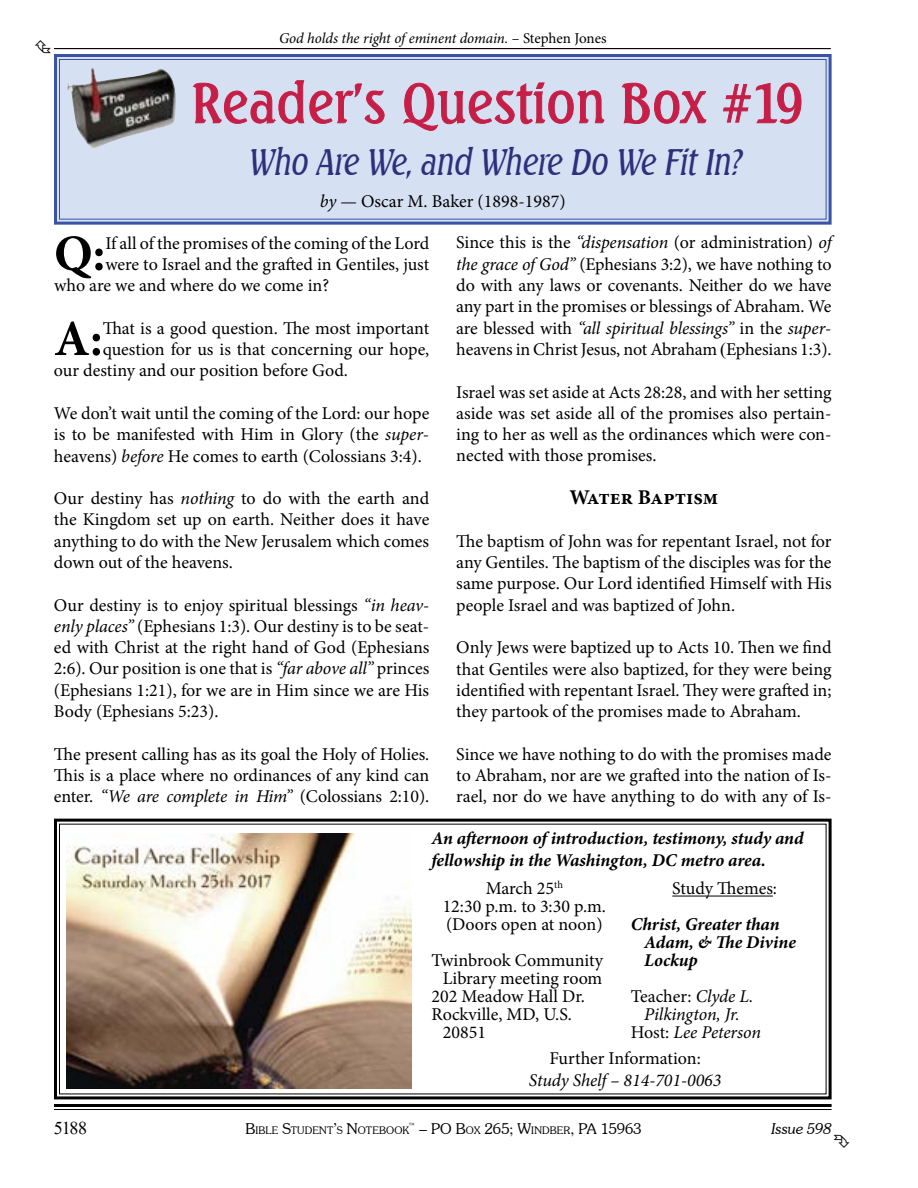
<style>
.page{position:relative;width:918px;height:1188px;background:#fff}
.page>*{position:absolute;margin:0;border:0;box-sizing:border-box;transform-origin:0 0}
.t1{font:54px "Seabird Light SF";letter-spacing:-.01em;color:#c61f47}
.t2{font:700 50.7px "Minion Pro";color:#000}
.t3{font:36px "Seabird Light SF Italic";letter-spacing:-.03em;color:#2d307b;scale:.9 1}
.t4{font:700 21px "Minion Pro";color:#000}
.t5{font:18px/21.3px "Minion Pro";letter-spacing:-.005em;color:#000;text-align:justify}
.t6{font:italic 700 18px/18px "Minion Pro";letter-spacing:-.005em;color:#000}
.t7{font:italic 18px/18px "Minion Pro";color:#000;text-align:center}
.t8{font:18px "Times New Roman";color:#000}
.t9{font:italic 15px "Minion Pro";color:#000}
.t10{font:300 15px "Souvenir IT Cby BT";color:#000}
.t11{font:italic 300 15px "Souvenir IT Cby BT";color:#000}
.t12{font:300 10.5px "Souvenir IT Cby BT";letter-spacing:.015em;color:#000}
.t13{font:300 8.7px "Souvenir IT Cby BT";color:#000}
.s1{font-style:normal}
.s2{font-style:italic}
.s3{font-family:"Times New Roman"}
.s4{font-size:10.5px}
.s5{font-size:15px}
</style>
<div class="page">
<hr style="left:54px;top:1104px;width:778px;height:3px;background:#000">
<hr style="left:54px;top:1109px;width:778px;height:1px;background:#000">
<hr style="left:54px;top:48px;width:777px;height:1px;background:#000">
<svg style="left:54px;top:818px;width:778px;height:282px"></svg>
<img style="left:67px;top:834px;width:344px;height:254px">
<hr style="left:672px;top:896px;width:101px;height:1px;background:#000">
<svg style="left:54px;top:54px;width:778px;height:171px;background:#ced3ea"></svg>
<div style="left:59px;top:59px;width:768px;height:161px;border:1px solid #3a53a4"></div>
<div style="left:66px;top:65px;width:118px;height:105px;background:#d6e0f3"></div>
<img style="left:67px;top:68px;width:109px;height:81px">
<p class="t9" style="left:279px;top:28px;width:329px">God holds the right of eminent domain. <span class="s1">– Stephen Jones</span></p>
<h1 class="t1" style="left:191px;top:73px;width:614px">Reader’s Question Box #19</h1>
<h3 class="t3" style="left:248px;top:143px;width:549px">Who Are We, and Where Do We Fit In?</h3>
<p class="t5" style="left:320px;top:191px;width:247px"><span class="s2">by</span> — Oscar M. Baker (1898-1987)</p>
<h2 class="t2" style="left:54px;top:218px;width:53px">Q:</h2>
<p class="t5" style="left:105px;top:232px;width:325px">If all of the promises of the coming of the Lord</p>
<p class="t5" style="left:105px;top:254px;width:325px">were to Israel and the grafted in Gentiles, just</p>
<p class="t5" style="left:54px;top:275px;width:277px">who are we and where do we come in?</p>
<h2 class="t2" style="left:54px;top:303px;width:50px">A:</h2>
<p class="t5" style="left:103px;top:317px;width:328px">That is a good question. The most important</p>
<p class="t5" style="left:103px;top:339px;width:328px">question for us is that concerning our hope,</p>
<p class="t5" style="left:54px;top:360px;width:295px">our destiny and our position before God.</p>
<p class="t5" style="left:54px;top:403px;width:377px">We don’t wait until the coming of the Lord: our hope is to be manifested with Him in Glory (the <span class="s2">super&shy;</span>heavens) <span class="s2">before</span> He comes to earth (Colossians 3:4).</p>
<p class="t5" style="left:54px;top:488px;width:377px">Our destiny has <span class="s2">nothing</span> to do with the earth and the Kingdom set up on earth. Neither does it have anything to do with the New Jerusalem which comes down out of the heavens.</p>
<p class="t5" style="left:54px;top:594px;width:377px">Our destiny is to enjoy spiritual blessings <span class="s2">“in heav&shy;enly places”</span> (Ephesians 1:3). Our destiny is to be seat&shy;ed with Christ at the right hand of God (Ephesians 2:6). Our position is one that is <span class="s2">“far above all”</span> princes (Ephesians 1:21), for we are in Him since we are His Body (Ephesians 5:23).</p>
<p class="t5" style="left:54px;top:743px;width:377px">The present calling has as its goal the Holy of Holies.<br>This is a place where no ordinances of any kind can enter. <span class="s2">“We are complete in Him”</span> (Colossians 2:10).</p>
<p class="t5" style="left:456px;top:232px;width:377px">Since this is the <span class="s2">“dispensation</span> (or administration) <span class="s2">of the grace of God”</span> (Ephesians 3:2), we have nothing to do with any laws or covenants. Neither do we have any part in the promises or blessings of Abraham. We are blessed with <span class="s2">“all spiritual blessings”</span> in the <span class="s2">super&shy;</span>heavens in Christ Jesus, not Abraham <span class="s3">(</span>Ephesians 1:3).</p>
<p class="t5" style="left:456px;top:381px;width:377px">Israel was set aside at Acts 28:28, and with her setting aside was set aside all of the promises also pertain&shy;ing to her as well as the ordinances which were con&shy;nected with those promises.</p>
<p class="t4" style="left:570px;top:483px;width:150px">Water Baptism</p>
<p class="t5" style="left:456px;top:530px;width:377px">The baptism of John was for repentant Israel, not for any Gentiles. The baptism of the disciples was for the same purpose. Our Lord identified Himself with His people Israel and was baptized of John.</p>
<p class="t5" style="left:456px;top:637px;width:377px">Only Jews were baptized up to Acts 10. Then we find that Gentiles were also baptized, for they were being identified with repentant Israel. They were grafted in; they partook of the promises made to Abraham.</p>
<p class="t5" style="left:456px;top:743px;width:377px">Since we have nothing to do with the promises made to Abraham, nor are we grafted into the nation of Is&shy;rael, nor do we have anything to do with any of Is-</p>
<p class="t6" style="left:431px;top:828px;width:374px;line-height:21.6px">An afternoon of introduction, testimony, study and fellowship in the Washington, DC metro area.</p>
<p class="t5" style="left:443px;top:880px;width:165px;line-height:18px;text-align:center">March 25<sup>th<br></sup>12:30 p.m. to 3:30 p.m. (Doors open at noon)</p>
<p class="t5" style="left:431px;top:950px;width:173px">Twinbrook Community</p>
<p class="t5" style="left:443px;top:968px;width:161px">Library meeting room</p>
<p class="t5" style="left:431px;top:986px;width:155px">202 Meadow Hall Dr.</p>
<p class="t5" style="left:431px;top:1004px;width:142px">Rockville, MD, U.S.</p>
<p class="t5" style="left:443px;top:1022px;width:45px">20851</p>
<p class="t5" style="left:672px;top:878px;width:106px">Study Themes:</p>
<p class="t6" style="left:644px;top:915px;width:153px;text-indent:-14px">Christ, Greater than<br>Adam, &amp; The Divine<br>Lockup</p>
<p class="t7" style="left:631px;top:987px;width:132px"><span class="s1">Teacher:</span> Clyde L.<br>Pilkington, Jr.<br><span class="s1">Host:</span> Lee Peterson</p>
<p class="t5" style="left:550px;top:1048px;width:153px">Further Information:</p>
<p class="t7" style="left:529px;top:1071px;width:194px">Study Shelf – 814-701-0063</p>
<p class="t8" style="left:54px;top:1115px;width:35px">5188</p>
<p class="t10" style="left:419px;top:1119px;width:224px">– PO B<span class="s4">OX</span> 265; W<span class="s4">INDBER</span>, PA 15963</p>
<p class="t11" style="left:771px;top:1119px;width:62px">Issue 598</p>
<p class="t12" style="left:245px;top:1124px;width:165px"><span class="s5">B</span>IBLE <span class="s5">S</span>TUDENT<span class="s5">’</span>S <span class="s5">N</span>OTEBOOK</p>
<p class="t13" style="left:408px;top:1121px;width:9px">™</p>
</div>
